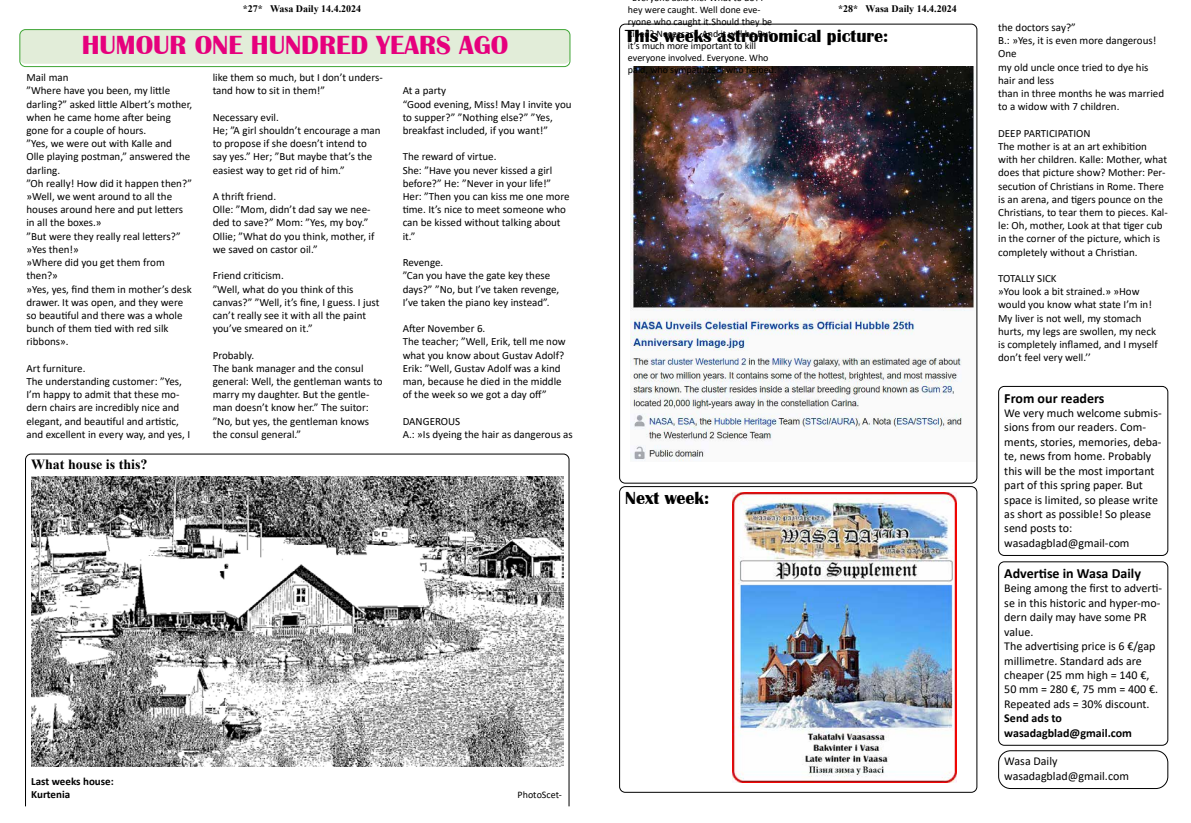
<style>
.page{position:relative;width:1191px;height:823px;background:#fff}
.page>*{position:absolute;margin:0;border:0;box-sizing:border-box;transform-origin:0 0}
.t1{font:700 27px "Britannic";color:#e6007d}
.t2{font:700 18px "Britannic";color:#000}
.t3{font:700 14px "Calibri";color:#000}
.t4{font:700 14px "Times New Roman";color:#000}
.t5{font:12px/14.4px "Calibri";color:#000}
.t6{font:700 12px/14.4px "Calibri";color:#000}
.t7{font:11px/13.2px "Calibri";color:#000}
.t8{font:700 11px/13.2px "Calibri";color:#000}
.t9{font:10px/12px "Calibri";color:#000}
.t10{font:700 10px "Times New Roman";color:#000}
</style>
<div class="page">
<svg style="left:25px;top:453px;width:545px;height:353px"></svg>
<img style="left:31px;top:476px;width:532px;height:289px">
<div style="left:20px;top:30px;width:550px;height:34px;background:#e2edd9;border-radius:6px"></div>
<div style="left:19px;top:29px;width:551px;height:38px;border:1px solid #3fa535;border-radius:6px"></div>
<div style="left:619px;top:486px;width:358px;height:306px;border:1px solid #000;border-radius:6px"></div>
<div style="left:998px;top:385px;width:170px;height:170px;border:1px solid #000;border-radius:6px"></div>
<div style="left:998px;top:561px;width:170px;height:184px;border:1px solid #000;border-radius:6px"></div>
<div style="left:998px;top:749px;width:170px;height:39px;border:1px solid #000;border-radius:12px"></div>
<img style="left:630px;top:66px;width:345px;height:395px">
<img style="left:732px;top:492px;width:224px;height:289px">
<p class="t9" style="left:628px;top:-9px;width:150px;text-indent:76px">.<br>hey were caught. Well done eve&shy;ryone who caught it.Should they be killed? Necessary. And it will be.But it’s much more important to kill everyone involved. Everyone. Who paid, who sympathized, who helped.</p>
<p class="t10" style="left:243px;top:2px;width:120px">*27* Wasa Daily 14.4.2024</p>
<p class="t10" style="left:838px;top:2px;width:120px">*28* Wasa Daily 14.4.2024</p>
<h2 class="t2" style="left:625px;top:26px;width:265px">This weeks astronomical picture:</h2>
<h1 class="t1" style="left:82px;top:29px;width:428px">HUMOUR ONE HUNDRED YEARS AGO</h1>
<p class="t7" style="left:213px;top:70px;width:172px">like them so much, but I don’t unders&shy;tand how to sit in them!”</p>
<p class="t7" style="left:213px;top:110px;width:169px">Necessary evil.<br>He; ”A girl shouldn’t encourage a man to propose if she doesn’t intend to say yes.” Her; ”But maybe that’s the easiest way to get rid of him.”</p>
<p class="t7" style="left:213px;top:189px;width:163px">A thrift friend.<br>Olle: ”Mom, didn’t dad say we nee&shy;ded to save?” Mom: ”Yes, my boy.”<br>Ollie; ”What do you think, mother, if we saved on castor oil.”</p>
<p class="t7" style="left:213px;top:268px;width:168px">Friend criticism.<br>”Well, what do you think of this canvas?” ”Well, it’s fine, I guess. I just can’t really see it with all the paint you’ve smeared on it.”</p>
<p class="t7" style="left:213px;top:348px;width:171px">Probably.<br>The bank manager and the consul general: Well, the gentleman wants to marry my daughter. But the gentle&shy;man doesn’t know her.” The suitor: ”No, but yes, the gentleman knows the consul general.”</p>
<p class="t7" style="left:26px;top:70px;width:167px">Mail man<br>”Where have you been, my little darling?” asked little Albert’s mother, when he came home after being gone for a couple of hours.<br>”Yes, we were out with Kalle and<br>Olle playing postman,” answered the darling.<br>”Oh really! How did it happen then?” »Well, we went around to all the houses around here and put letters in all the boxes.»<br>”But were they really real letters?” »Yes then!»<br>»Where did you get them from then?»<br>»Yes, yes, find them in mother’s desk drawer. It was open, and they were so beautiful and there was a whole bunch of them tied with red silk ribbons».</p>
<p class="t7" style="left:26px;top:361px;width:165px">Art furniture.<br>The understanding customer: ”Yes,<br>I’m happy to admit that these mo&shy;dern chairs are incredibly nice and elegant, and beautiful and artistic, and excellent in every way, and yes, I</p>
<p class="t7" style="left:403px;top:84px;width:170px">At a party<br>“Good evening, Miss! May I invite you to supper?” ”Nothing else?” ”Yes, breakfast included, if you want!”</p>
<p class="t7" style="left:403px;top:150px;width:168px">The reward of virtue.<br>She: ”Have you never kissed a girl before?” He: ”Never in your life!”<br>Her: ”Then you can kiss me one more time. It’s nice to meet someone who can be kissed without talking about it.”</p>
<p class="t7" style="left:403px;top:255px;width:158px">Revenge.<br>”Can you have the gate key these days?” ”No, but I’ve taken revenge,<br>I’ve taken the piano key instead”.</p>
<p class="t7" style="left:403px;top:321px;width:165px">After November 6.<br>The teacher; ”Well, Erik, tell me now what you know about Gustav Adolf?<br>Erik: ”Well, Gustav Adolf was a kind man, because he died in the middle of the week so we got a day off”</p>
<p class="t7" style="left:403px;top:414px;width:172px">DANGEROUS<br>A.: »Is dyeing the hair as dangerous as</p>
<p class="t4" style="left:31px;top:454px;width:118px">What house is this?</p>
<p class="t8" style="left:31px;top:773px;width:84px">Last weeks house:<br>Kurtenia</p>
<h2 class="t2" style="left:625px;top:488px;width:85px">Next week:</h2>
<p class="t9" style="left:517px;top:787px;width:46px">PhotoScet-</p>
<p class="t7" style="left:998px;top:20px;width:167px">the doctors say?”<br>B.: »Yes, it is even more dangerous!<br>One<br>my old uncle once tried to dye his hair and less<br>than in three months he was married to a widow with 7 children.</p>
<p class="t7" style="left:998px;top:126px;width:171px">DEEP PARTICIPATION<br>The mother is at an art exhibition with her children. Kalle: Mother, what does that picture show? Mother: Per&shy;secution of Christians in Rome. There is an arena, and tigers pounce on the Christians, to tear them to pieces. Kal&shy;le: Oh, mother, Look at that tiger cub in the corner of the picture, which is completely without a Christian.</p>
<p class="t7" style="left:998px;top:271px;width:161px">TOTALLY SICK<br>»You look a bit strained.» »How would you know what state I’m in!<br>My liver is not well, my stomach hurts, my legs are swollen, my neck is completely inflamed, and I myself don’t feel very well.’’</p>
<p class="t3" style="left:1004px;top:388px;width:102px">From our readers</p>
<p class="t5" style="left:1004px;top:405px;width:159px">We very much welcome submis&shy;sions from our readers. Com&shy;ments, stories, memories, deba&shy;te, news from home. Probably this will be the most important part of this spring paper. But space is limited, so please write as short as possible! So please send posts to: wasadagblad@gmail-com</p>
<p class="t3" style="left:1004px;top:563px;width:138px">Advertise in Wasa Daily</p>
<p class="t5" style="left:1004px;top:580px;width:159px">Being among the first to adverti&shy;se in this historic and hyper-mo&shy;dern daily may have some PR value.<br>The advertising price is 6 €/gap millimetre. Standard ads are cheaper (25 mm high = 140 €,<br>50 mm = 280 €, 75 mm = 400 €.<br>Repeated ads = 30% discount.</p>
<p class="t6" style="left:1004px;top:710px;width:129px">Send ads to wasadagblad@gmail.com</p>
<p class="t5" style="left:1004px;top:753px;width:126px">Wasa Daily wasadagblad@gmail.com</p>
</div>
